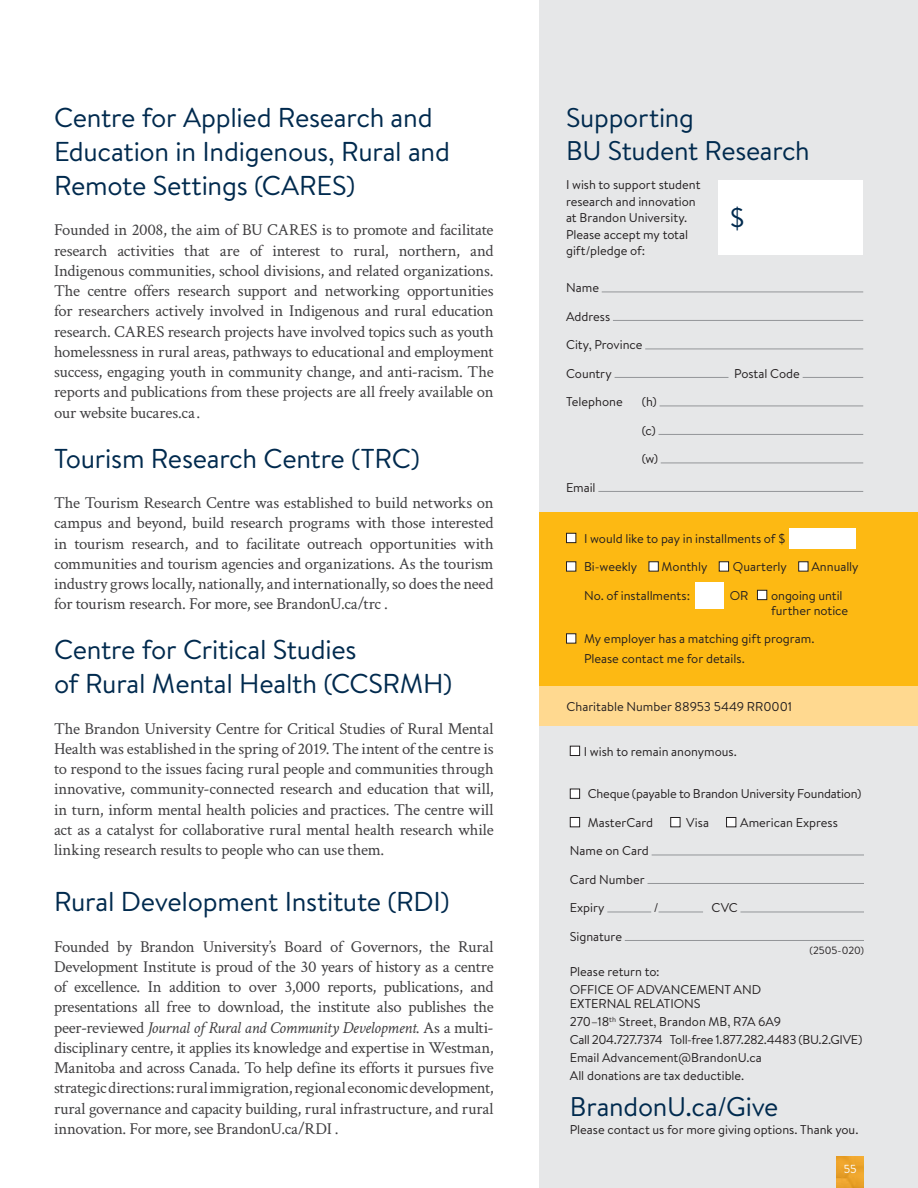
<style>
.page{position:relative;width:918px;height:1188px;background:#fff}
.page>*{position:absolute;margin:0;border:0;box-sizing:border-box;transform-origin:0 0}
.t1{font:27.3px/33.9px "Brandon Text";letter-spacing:-.01em;color:#002a4e}
.t2{font:27px/33px "Brandon Text";letter-spacing:-.01em;color:#002a4e}
.t3{font:16.65px/20.2px "Crimson Text";letter-spacing:-.015em;color:#414042;text-align:justify}
.t4{font:12.75px/18px "Brandon Text";letter-spacing:-.005em;color:#231f20}
.t5{font:12px "Brandon Grotesque";color:#fff}
.t6{font:10.5px "Brandon Text";color:#231f20}
.s1{font-style:italic}
.s2{color:#fff}
</style>
<div class="page">
<div style="left:539px;top:0;width:379px;height:1188px;background:#e6e7e8"></div>
<div style="left:718px;top:180px;width:145px;height:75px;background:#fff"></div>
<hr style="left:602px;top:292px;width:261px;height:1px;background:#939598">
<hr style="left:613px;top:320px;width:250px;height:1px;background:#939598">
<hr style="left:645px;top:349px;width:218px;height:1px;background:#939598">
<hr style="left:615px;top:377px;width:114px;height:1px;background:#939598">
<hr style="left:803px;top:377px;width:60px;height:1px;background:#939598">
<hr style="left:660px;top:406px;width:203px;height:1px;background:#939598">
<hr style="left:658px;top:434px;width:205px;height:1px;background:#939598">
<hr style="left:661px;top:463px;width:202px;height:1px;background:#939598">
<hr style="left:598px;top:491px;width:265px;height:1px;background:#939598">
<hr style="left:652px;top:855px;width:212px;height:1px;background:#939598">
<hr style="left:648px;top:883px;width:216px;height:1px;background:#939598">
<hr style="left:607px;top:912px;width:44px;height:1px;background:#939598">
<hr style="left:659px;top:912px;width:44px;height:1px;background:#939598">
<hr style="left:740px;top:912px;width:124px;height:1px;background:#939598">
<hr style="left:625px;top:940px;width:239px;height:1px;background:#939598">
<div style="left:539px;top:513px;width:379px;height:206px;background:#fdb913"></div>
<div style="left:789px;top:528px;width:67px;height:21px;background:#fff"></div>
<div style="left:696px;top:582px;width:28px;height:27px;background:#fff"></div>
<div style="left:539px;top:686px;width:379px;height:40px;background:#ffd990"></div>
<img style="left:836px;top:1157px;width:28px;height:31px">
<h1 class="t1" style="left:54px;top:100px;width:398px">Centre for Applied Research and<br>Education in Indigenous, Rural and<br>Remote Settings (CARES)</h1>
<p class="t3" style="left:54px;top:219px;width:441px">Founded in 2008, the aim of BU CARES is to promote and facilitate research activities that are of interest to rural, northern, and Indigenous communities, school divisions, and related organizations.<br>The centre offers research support and networking opportunities for researchers actively involved in Indigenous and rural education research. CARES research projects have involved topics such as youth homelessness in rural areas, pathways to educational and employment success, engaging youth in community change, and anti-racism. The reports and publications from these projects are all freely available on our website bucares.ca .</p>
<h1 class="t1" style="left:54px;top:440px;width:367px">Tourism Research Centre (TRC)</h1>
<p class="t3" style="left:54px;top:492px;width:441px">The Tourism Research Centre was established to build networks on campus and beyond, build research programs with those interested in tourism research, and to facilitate outreach opportunities with communities and tourism agencies and organizations. As the tourism industry grows locally, nationally, and internationally, so does the need for tourism research. For more, see BrandonU.ca/trc .</p>
<h1 class="t1" style="left:54px;top:632px;width:400px">Centre for Critical Studies<br>of Rural Mental Health (CCSRMH)</h1>
<p class="t3" style="left:54px;top:718px;width:441px">The Brandon University Centre for Critical Studies of Rural Mental Health was established in the spring of 2019. The intent of the centre is to respond to the issues facing rural people and communities through innovative, community-connected research and education that will, in turn, inform mental health policies and practices. The centre will act as a catalyst for collaborative rural mental health research while linking research results to people who can use them.</p>
<h1 class="t1" style="left:54px;top:884px;width:397px">Rural Development Institute (RDI)</h1>
<p class="t3" style="left:54px;top:936px;width:441px">Founded by Brandon University’s Board of Governors, the Rural Development Institute is proud of the 30 years of history as a centre of excellence. In addition to over 3,000 reports, publications, and presentations all free to download, the institute also publishes the peer-reviewed <span class="s1">Journal of Rural and Community Development</span>. As a multi&shy;disciplinary centre, it applies its knowledge and expertise in Westman, Manitoba and across Canada. To help define its efforts it pursues five strategic directions: rural immigration, regional economic development, rural governance and capacity building, rural infrastructure, and rural innovation. For more, see BrandonU.ca/RDI .</p>
<h2 class="t2" style="left:566px;top:100px;width:245px">Supporting<br>BU Student Research</h2>
<p class="t4" style="left:566px;top:176px;width:136px;line-height:16.5px">I wish to support student research and innovation at Brandon University.<br>Please accept my total gift/pledge of:</p>
<h2 class="t2" style="left:729px;top:201px;width:18px">$</h2>
<p class="t4" style="left:566px;top:278px;width:34px">Name</p>
<p class="t4" style="left:566px;top:307px;width:46px">Address</p>
<p class="t4" style="left:566px;top:335px;width:78px">City, Province</p>
<p class="t4" style="left:566px;top:364px;width:47px">Country</p>
<p class="t4" style="left:734px;top:364px;width:67px">Postal Code</p>
<p class="t4" style="left:566px;top:392px;width:58px">Telephone</p>
<p class="t4" style="left:642px;top:392px;width:17px">(h)</p>
<p class="t4" style="left:642px;top:421px;width:15px">(c)</p>
<p class="t4" style="left:642px;top:449px;width:18px">(w)</p>
<p class="t4" style="left:566px;top:478px;width:31px">Email</p>
<p class="t4" style="left:566px;top:529px;width:221px"><span class="s2">■</span> I would like to pay in installments of $</p>
<p class="t4" style="left:566px;top:557px;width:294px"><span class="s2">■</span> Bi-weekly <span class="s2">■</span> Monthly <span class="s2">■</span> Quarterly <span class="s2">■</span> Annually</p>
<p class="t4" style="left:584px;top:586px;width:108px">No. of installments:</p>
<p class="t4" style="left:771px;top:587px;width:79px;line-height:15px;text-indent:-41px">OR <span class="s2">■</span> ongoing until further notice</p>
<p class="t4" style="left:584px;top:629px;width:232px;line-height:19.5px;text-indent:-18px"><span class="s2">■</span> My employer has a matching gift program.<br>Please contact me for details.</p>
<p class="t4" style="left:567px;top:697px;width:227px">Charitable Number 88953 5449 RR0001</p>
<p class="t4" style="left:570px;top:742px;width:169px"><span class="s2">■</span> I wish to remain anonymous.</p>
<p class="t4" style="left:570px;top:785px;width:293px"><span class="s2">■</span> Cheque (payable to Brandon University Foundation)</p>
<p class="t4" style="left:570px;top:813px;width:85px"><span class="s2">■</span> MasterCard</p>
<p class="t4" style="left:670px;top:813px;width:40px"><span class="s2">■</span> Visa</p>
<p class="t4" style="left:726px;top:813px;width:113px"><span class="s2">■</span> American Express</p>
<p class="t4" style="left:570px;top:842px;width:81px">Name on Card</p>
<p class="t4" style="left:570px;top:870px;width:77px">Card Number</p>
<p class="t4" style="left:570px;top:899px;width:36px">Expiry</p>
<p class="t4" style="left:654px;top:899px;width:6px">/</p>
<p class="t4" style="left:711px;top:899px;width:28px">CVC</p>
<p class="t4" style="left:570px;top:927px;width:54px">Signature</p>
<p class="t6" style="left:810px;top:944px;width:56px">(2505-020)</p>
<p class="t4" style="left:570px;top:962px;width:193px">Please return to:<br>OFFICE OF ADVANCEMENT AND</p>
<p class="t4" style="left:570px;top:994px;width:294px">EXTERNAL RELATIONS<br>270–18<sup>th</sup> Street, Brandon MB, R7A 6A9<br>Call 204.727.7374 Toll-free 1.877.282.4483 (BU.2.GIVE)<br>Email Advancement@BrandonU.ca<br>All donations are tax deductible.</p>
<h2 class="t2" style="left:570px;top:1090px;width:210px">BrandonU.ca/Give</h2>
<p class="t4" style="left:570px;top:1120px;width:290px">Please contact us for more giving options. Thank you.</p>
<p class="t5" style="left:844px;top:1160px;width:14px">55</p>
</div>
